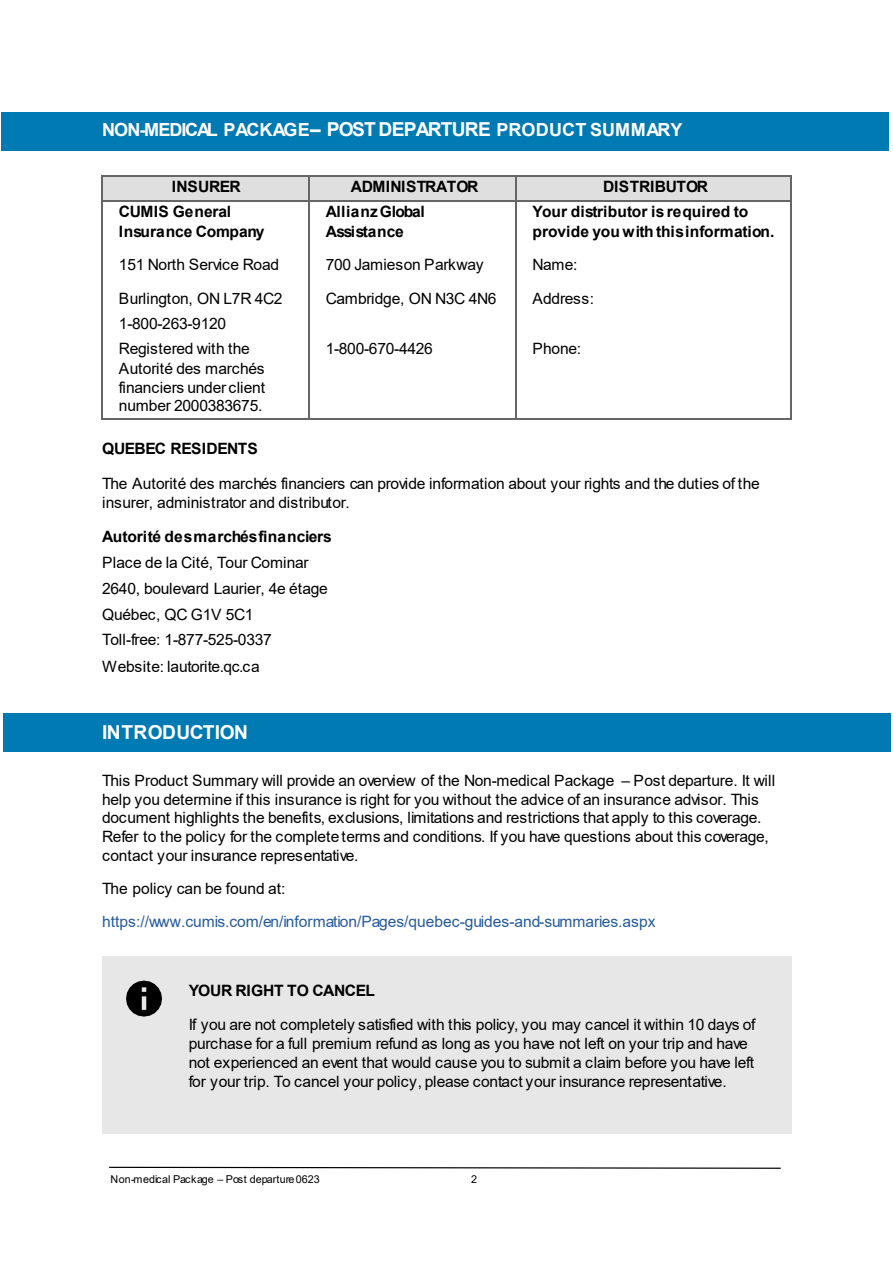
<style>
.page{position:relative;width:893px;height:1264px;background:#fff}
.page>*{position:absolute;margin:0;border:0;box-sizing:border-box;transform-origin:0 0}
.t1{font:700 19.2px "Tbkqrt Arial";letter-spacing:-.03em;color:#fff}
.t2{font:700 18px "Tbkqrt Arial";color:#fff}
.t3{font:15.6px/19.2px "Xnvvcb Arial";letter-spacing:-.015em;color:#000}
.t4{font:700 15.6px/19.2px "Tbkqrt Arial";letter-spacing:-.005em;color:#000}
.t5{font:15.6px/33.6px "Xnvvcb Arial";color:#275b9b}
.t6{font:700 15.6px "Tbkqrt Arial";letter-spacing:-.03em;color:#000}
.t7{font:10.8px "Xnvvcb Arial";color:#000}
.s1{font-size:19.2px}
.s2{color:#000}
</style>
<div class="page">
<div style="left:1px;top:112px;width:888px;height:39px;background:#007ab3"></div>
<div style="left:3px;top:713px;width:887px;height:39px;background:#007ab3"></div>
<div style="left:102px;top:956px;width:689px;height:178px;background:#e7e7e7"></div>
<svg style="left:109px;top:1166px;width:672px;height:3px"></svg>
<div style="left:103px;top:175px;width:206px;height:26px;background:#dfdfdf"></div>
<div style="left:310px;top:175px;width:207px;height:26px;background:#dfdfdf"></div>
<div style="left:517px;top:175px;width:275px;height:26px;background:#dfdfdf"></div>
<hr style="left:102px;top:175px;width:207px;height:2px;background:#666">
<hr style="left:310px;top:175px;width:205px;height:2px;background:#666">
<hr style="left:517px;top:175px;width:274px;height:2px;background:#666">
<hr style="left:515px;top:177px;width:2px;height:24px;background:#666">
<svg style="left:101px;top:175px;width:1px;height:27px"></svg>
<hr style="left:102px;top:201px;width:207px;height:1px;background:#666">
<svg style="left:309px;top:175px;width:1px;height:27px"></svg>
<hr style="left:310px;top:201px;width:205px;height:1px;background:#666">
<hr style="left:517px;top:201px;width:274px;height:1px;background:#666">
<svg style="left:791px;top:175px;width:1px;height:27px"></svg>
<hr style="left:101px;top:202px;width:1px;height:47px;background:#666">
<hr style="left:309px;top:202px;width:1px;height:47px;background:#666">
<hr style="left:515px;top:202px;width:2px;height:47px;background:#666">
<hr style="left:791px;top:202px;width:1px;height:47px;background:#666">
<hr style="left:101px;top:249px;width:1px;height:33px;background:#666">
<hr style="left:309px;top:249px;width:1px;height:33px;background:#666">
<hr style="left:515px;top:249px;width:2px;height:33px;background:#666">
<hr style="left:791px;top:249px;width:1px;height:33px;background:#666">
<hr style="left:101px;top:282px;width:1px;height:51px;background:#666">
<hr style="left:309px;top:282px;width:1px;height:51px;background:#666">
<hr style="left:515px;top:282px;width:2px;height:51px;background:#666">
<hr style="left:791px;top:282px;width:1px;height:51px;background:#666">
<hr style="left:101px;top:333px;width:1px;height:85px;background:#666">
<hr style="left:102px;top:418px;width:207px;height:1px;background:#666">
<hr style="left:309px;top:333px;width:1px;height:85px;background:#666">
<hr style="left:310px;top:418px;width:205px;height:1px;background:#666">
<hr style="left:515px;top:333px;width:2px;height:85px;background:#666">
<hr style="left:517px;top:418px;width:274px;height:1px;background:#666">
<hr style="left:791px;top:333px;width:1px;height:85px;background:#666">
<h2 class="t2" style="left:102px;top:117px;width:582px">NON-MEDICAL PACKAGE<span class="s1">– POST DEPARTURE</span> PRODUCT SUMMARY</h2>
<h3 class="t6" style="left:172px;top:176px;width:70px">INSURER</h3>
<h3 class="t6" style="left:351px;top:176px;width:129px">ADMINISTRATOR</h3>
<h3 class="t4" style="left:603px;top:177px;width:106px">DISTRIBUTOR</h3>
<p class="t4" style="left:119px;top:203px;width:147px">CUMIS General<br>Insurance Company</p>
<p class="t3" style="left:119px;top:255px;width:162px">151 North Service Road</p>
<p class="t3" style="left:119px;top:289px;width:165px">Burlington, ON L7R 4C2</p>
<p class="t3" style="left:119px;top:314px;width:109px">1-800-263-9120</p>
<p class="t3" style="left:119px;top:339px;width:148px;line-height:18.8px">Registered with the<br>Autorité des marchés financiers under client number 2000383675.</p>
<p class="t4" style="left:326px;top:203px;width:101px">Allianz Global<br>Assistance</p>
<p class="t3" style="left:326px;top:255px;width:159px">700 Jamieson Parkway</p>
<p class="t3" style="left:326px;top:289px;width:172px">Cambridge, ON N3C 4N6</p>
<p class="t3" style="left:326px;top:339px;width:109px">1-800-670-4426</p>
<p class="t4" style="left:532px;top:203px;width:244px">Your distributor is required to provide you with thisinformation.</p>
<p class="t3" style="left:532px;top:255px;width:47px">Name:</p>
<p class="t3" style="left:532px;top:289px;width:63px">Address:</p>
<p class="t3" style="left:532px;top:339px;width:50px">Phone:</p>
<h3 class="t6" style="left:102px;top:438px;width:157px">QUEBEC RESIDENTS</h3>
<p class="t3" style="left:102px;top:474px;width:659px">The Autorité des marchés financiers can provide information about your rights and the duties of the insurer, administrator and distributor.</p>
<h4 class="t4" style="left:102px;top:527px;width:231px">Autorité desmarchésfinanciers</h4>
<p class="t3" style="left:102px;top:553px;width:208px">Place de la Cité, Tour Cominar</p>
<p class="t3" style="left:102px;top:578px;width:227px">2640, boulevard Laurier, 4e étage</p>
<p class="t3" style="left:102px;top:605px;width:153px">Québec, QC G1V 5C1</p>
<p class="t3" style="left:102px;top:630px;width:171px">Toll-free: 1-877-525-0337</p>
<p class="t3" style="left:102px;top:656px;width:159px">Website: lautorite.qc.ca</p>
<h2 class="t1" style="left:102px;top:718px;width:147px">INTRODUCTION</h2>
<p class="t3" style="left:102px;top:770px;width:674px">This Product Summary will provide an overview of the Non-medical Package – Post departure. It will help you determine if this insurance is right for you without the advice of an insurance advisor. This document highlights the benefits, exclusions, limitations and restrictions that apply to this coverage.<br>Refer to the policy for the completeterms and conditions. If you have questions about this coverage, contact your insurance representative.</p>
<p class="t5" style="left:102px;top:871px;width:555px"><span class="s2">The policy can be found at: </span>https://www.cumis.com/en/information/Pages/quebec-guides-and-summaries.aspx</p>
<h3 class="t6" style="left:189px;top:979px;width:188px">YOUR RIGHT TO CANCEL</h3>
<p class="t3" style="left:189px;top:1014px;width:568px">If you are not completely satisfied with this policy, you may cancel it within 10 days of purchase for a full premium refund as long as you have not left on your trip and have not experienced an event that would cause you to submit a claim before you have left for your trip. To cancel your policy, please contact your insurance representative.</p>
<p class="t7" style="left:111px;top:1172px;width:211px">Non-medical Package – Post departure0623</p>
<p class="t7" style="left:471px;top:1172px;width:8px">2</p>
</div>
